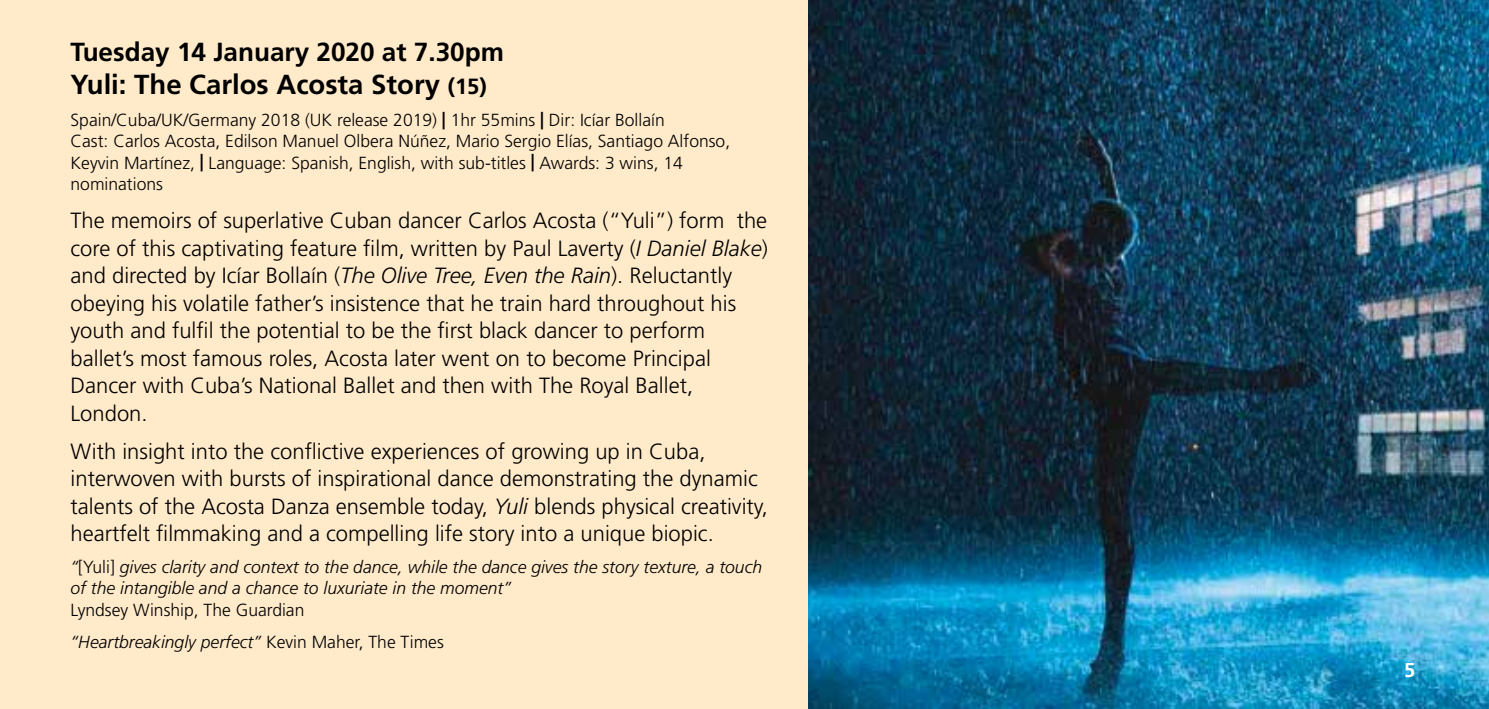
<style>
.page{position:relative;width:1489px;height:709px;background:#fff}
.page>*{position:absolute;margin:0;border:0;box-sizing:border-box;transform-origin:0 0}
.t1{font:700 27.5px "Frutiger";color:#000}
.t2{font:700 26px "Frutiger";color:#000}
.t3{font:300 22px/27.5px "Frutiger";color:#000}
.t4{font:700 20px "Frutiger";color:#fff}
.t5{font:300 17.5px/21.2px "Frutiger";color:#000}
.t6{font:italic 300 17.5px/21.2px "Frutiger";color:#000}
.s1{font-size:22px}
.s2{font-weight:700}
.s3{font-style:italic}
.s4{font-style:normal}
</style>
<div class="page">
<div style="left:0;top:0;width:875px;height:709px;background:#ffeaca"></div>
<img style="left:808px;top:0;width:680px;height:709px">
<p class="t2" style="left:71px;top:36px;width:435px">Tuesday 14 January 2020 at 7.30pm</p>
<p class="t1" style="left:71px;top:68px;width:418px">Yuli: The Carlos Acosta Story <span class="s1">(15)</span></p>
<p class="t5" style="left:71px;top:110px;width:661px">Spain/Cuba/UK/Germany 2018 (UK release 2019) <span class="s2">|</span> 1hr 55mins <span class="s2">|</span> Dir: Icíar Bollaín<br>Cast: Carlos Acosta, Edilson Manuel Olbera Núñez, Mario Sergio Elías, Santiago Alfonso, Keyvin Martínez, <span class="s2">|</span> Language: Spanish, English, with sub-titles <span class="s2">|</span> Awards: 3 wins, 14 nominations</p>
<p class="t3" style="left:71px;top:207px;width:699px">The memoirs of superlative Cuban dancer Carlos Acosta (“Yuli”) form the core of this captivating feature film, written by Paul Laverty (<span class="s3">I Daniel Blake</span>) and directed by Icíar Bollaín (<span class="s3">The Olive Tree, Even the Rain</span>). Reluctantly obeying his volatile father’s insistence that he train hard throughout his youth and fulfil the potential to be the first black dancer to perform ballet’s most famous roles, Acosta later went on to become Principal Dancer with Cuba’s National Ballet and then with The Royal Ballet, London.</p>
<p class="t3" style="left:71px;top:438px;width:698px">With insight into the conflictive experiences of growing up in Cuba, interwoven with bursts of inspirational dance demonstrating the dynamic talents of the Acosta Danza ensemble today, <span class="s3">Yuli</span> blends physical creativity, heartfelt filmmaking and a compelling life story into a unique biopic.</p>
<p class="t6" style="left:71px;top:557px;width:693px">“<span class="s4">[Yuli]</span> gives clarity and context to the dance, while the dance gives the story texture, a touch of the intangible and a chance to luxuriate in the moment”</p>
<p class="t5" style="left:71px;top:594px;width:375px;line-height:32px">Lyndsey Winship, The Guardian<br><span class="s3">“Heartbreakingly perfect”</span> Kevin Maher, The Times</p>
<p class="t4" style="left:1403px;top:658px;width:13px">5</p>
</div>
